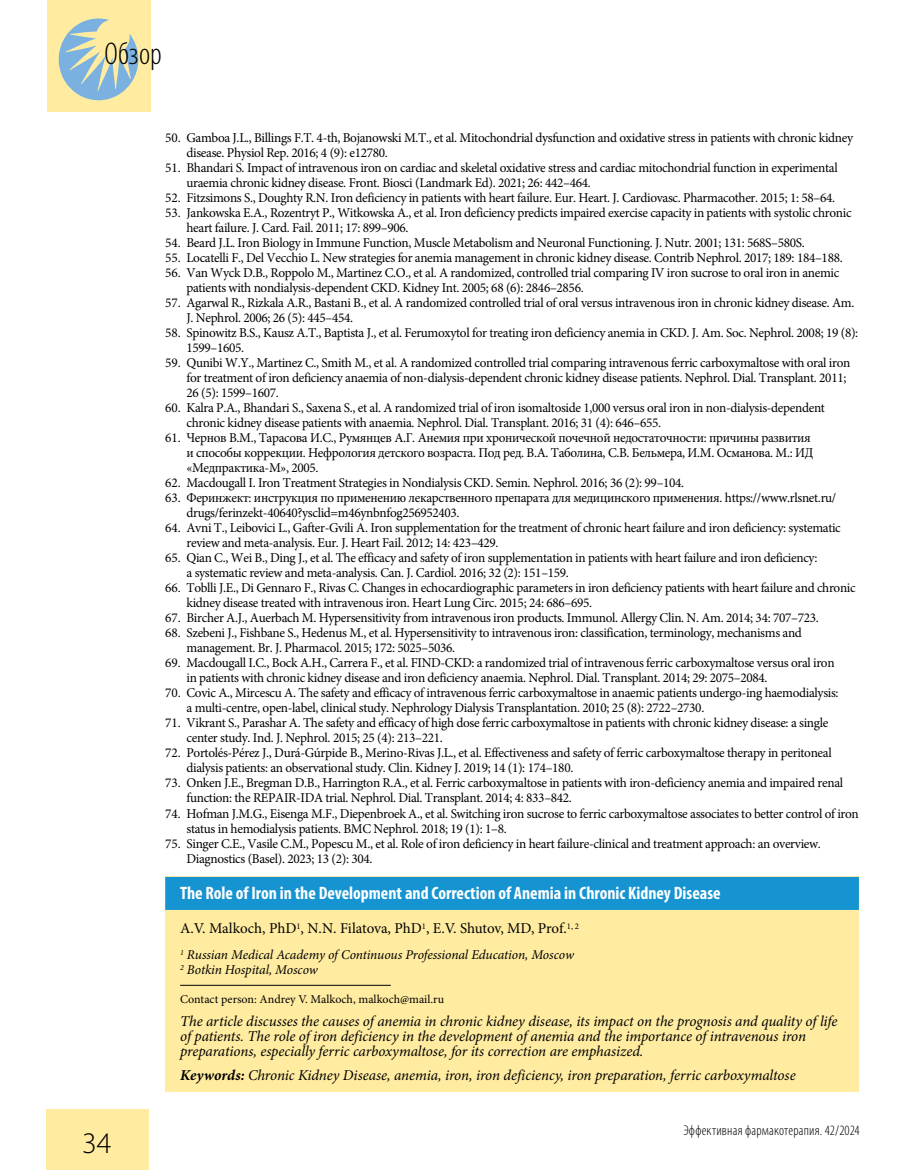
<style>
.page{position:relative;width:915px;height:1170px;background:#fff}
.page>*{position:absolute;margin:0;border:0;box-sizing:border-box;transform-origin:0 0}
.t1{font:300 condensed 31.5px "Myriad Pro";letter-spacing:.005em;color:#000}
.t2{font:300 30px "Myriad Pro";color:#000}
.t3{font:700 condensed 18px "Myriad Pro";color:#fff}
.t4{font:italic 15px/15px "Minion Pro";letter-spacing:-.005em;color:#000}
.t5{font:15px "Minion Pro";letter-spacing:-.005em;color:#000}
.t6{font:300 condensed 14.25px "Myriad Pro";letter-spacing:.015em;color:#000}
.t7{font:13.5px/15px "Minion Pro";letter-spacing:-.025em;color:#000}
.t8{font:italic 13.5px/15px "Minion Pro";letter-spacing:-.01em;color:#000}
.t9{font:12px "Minion Pro";color:#000}
.s1{font-weight:700}
</style>
<div class="page">
<div style="left:47px;top:1108px;width:102px;height:61px;background:#ffeca1"></div>
<div style="left:47px;top:0;width:103px;height:112px;background:#ffeca1"></div>
<svg style="left:59px;top:18px;width:79px;height:82px"></svg>
<div style="left:165px;top:876px;width:693px;height:215px;background:#ffeca1"></div>
<div style="left:165px;top:876px;width:693px;height:33px;background:#1694d2"></div>
<hr style="left:180px;top:984px;width:210px;height:1px;background:#000">
<h1 class="t1" style="left:104px;top:35px;width:59px">Обзор</h1>
<h2 class="t2" style="left:82px;top:1126px;width:31px">34</h2>
<p class="t7" style="left:186px;top:130px;width:668px;text-indent:-21px">50. Gamboa J.L., Billings F.T. 4-th, Bojanowski M.T., et al. Mitochondrial dysfunction and oxidative stress in patients with chronic kidney disease. Physiol Rep. 2016; 4 (9): e12780.</p>
<p class="t7" style="left:186px;top:160px;width:652px;text-indent:-21px">51. Bhandari S. Impact of intravenous iron on cardiac and skeletal oxidative stress and cardiac mitochondrial function in experimental uraemia chronic kidney disease. Front. Biosci (Landmark Ed). 2021; 26: 442–464.</p>
<p class="t7" style="left:165px;top:190px;width:671px">52. Fitzsimons S., Doughty R.N. Iron deficiency in patients with heart failure. Eur. Heart. J. Cardiovasc. Pharmacother. 2015; 1: 58–64.</p>
<p class="t7" style="left:186px;top:205px;width:666px;text-indent:-21px">53. Jankowska E.A., Rozentryt P., Witkowska A., et al. Iron deficiency predicts impaired exercise capacity in patients with systolic chronic heart failure. J. Card. Fail. 2011; 17: 899–906.</p>
<p class="t7" style="left:165px;top:235px;width:641px">54. Beard J.L. Iron Biology in Immune Function, Muscle Metabolism and Neuronal Functioning. J. Nutr. 2001; 131: 568S–580S.</p>
<p class="t7" style="left:165px;top:250px;width:678px">55. Locatelli F., Del Vecchio L. New strategies for anemia management in chronic kidney disease. Contrib Nephrol. 2017; 189: 184–188.</p>
<p class="t7" style="left:186px;top:265px;width:654px;text-indent:-21px">56. Van Wyck D.B., Roppolo M., Martinez C.O., et al. A randomized, controlled trial comparing IV iron sucrose to oral iron in anemic patients with nondialysis-dependent CKD. Kidney Int. 2005; 68 (6): 2846–2856.</p>
<p class="t7" style="left:186px;top:295px;width:669px;text-indent:-21px">57. Agarwal R., Rizkala A.R., Bastani B., et al. A randomized controlled trial of oral versus intravenous iron in chronic kidney disease. Am.<br>J. Nephrol. 2006; 26 (5): 445–454.</p>
<p class="t7" style="left:186px;top:325px;width:673px;text-indent:-21px">58. Spinowitz B.S., Kausz A.T., Baptista J., et al. Ferumoxytol for treating iron deficiency anemia in CKD. J. Am. Soc. Nephrol. 2008; 19 (8):<br>1599–1605.</p>
<p class="t7" style="left:186px;top:355px;width:665px;text-indent:-21px">59. Qunibi W.Y., Martinez C., Smith M., et al. A randomized controlled trial comparing intravenous ferric carboxymaltose with oral iron for treatment of iron deficiency anaemia of non-dialysis-dependent chronic kidney disease patients. Nephrol. Dial. Transplant. 2011;<br>26 (5): 1599–1607.</p>
<p class="t7" style="left:186px;top:400px;width:639px;text-indent:-21px">60. Kalra P.A., Bhandari S., Saxena S., et al. A randomized trial of iron isomaltoside 1,000 versus oral iron in non-dialysis-dependent chronic kidney disease patients with anaemia. Nephrol. Dial. Transplant. 2016; 31 (4): 646–655.</p>
<p class="t7" style="left:186px;top:430px;width:628px;text-indent:-21px">61. Чернов В.М., Тарасова И.С., Румянцев А.Г. Анемия при хронической почечной недостаточности: причины развития и способы коррекции. Нефрология детского возраста. Под ред. В.А. Таболина, С.В. Бельмера, И.М. Османова. М.: ИД «Медпрактика-М», 2005.</p>
<p class="t7" style="left:165px;top:475px;width:520px">62. Macdougall I. Iron Treatment Strategies in Nondialysis CKD. Semin. Nephrol. 2016; 36 (2): 99–104.</p>
<p class="t7" style="left:186px;top:490px;width:651px;text-indent:-21px">63. Феринжект: инструкция по применению лекарственного препарата для медицинского применения. https://www.rlsnet.ru/ drugs/ferinzekt-40640?ysclid=m46ynbnfog256952403.</p>
<p class="t7" style="left:186px;top:520px;width:655px;text-indent:-21px">64. Avni T., Leibovici L., Gafter-Gvili A. Iron supplementation for the treatment of chronic heart failure and iron deficiency: systematic review and meta-analysis. Eur. J. Heart Fail. 2012; 14: 423–429.</p>
<p class="t7" style="left:186px;top:550px;width:632px;text-indent:-21px">65. Qian C., Wei B., Ding J., et al. The efficacy and safety of iron supplementation in patients with heart failure and iron deficiency: a systematic review and meta-analysis. Can. J. Cardiol. 2016; 32 (2): 151–159.</p>
<p class="t7" style="left:186px;top:580px;width:670px;text-indent:-21px">66. Toblli J.E., Di Gennaro F., Rivas C. Changes in echocardiographic parameters in iron deficiency patients with heart failure and chronic kidney disease treated with intravenous iron. Heart Lung Circ. 2015; 24: 686–695.</p>
<p class="t7" style="left:165px;top:610px;width:654px">67. Bircher A.J., Auerbach M. Hypersensitivity from intravenous iron products. Immunol. Allergy Clin. N. Am. 2014; 34: 707–723.</p>
<p class="t7" style="left:186px;top:625px;width:616px;text-indent:-21px">68. Szebeni J., Fishbane S., Hedenus M., et al. Hypersensitivity to intravenous iron: classification, terminology, mechanisms and management. Br. J. Pharmacol. 2015; 172: 5025–5036.</p>
<p class="t7" style="left:186px;top:655px;width:649px;text-indent:-21px">69. Macdougall I.C., Bock A.H., Carrera F., et al. FIND-CKD: a randomized trial of intravenous ferric carboxymaltose versus oral iron in patients with chronic kidney disease and iron deficiency anaemia. Nephrol. Dial. Transplant. 2014; 29: 2075–2084.</p>
<p class="t7" style="left:186px;top:685px;width:653px;text-indent:-21px">70. Covic A., Mircescu A. The safety and efficacy of intravenous ferric carboxymaltose in anaemic patients undergo-ing haemodialysis: a multi-centre, open-label, clinical study. Nephrology Dialysis Transplantation. 2010; 25 (8): 2722–2730.</p>
<p class="t7" style="left:186px;top:715px;width:643px;text-indent:-21px">71. Vikrant S., Parashar A. The safety and efficacy of high dose ferric carboxymaltose in patients with chronic kidney disease: a single center study. Ind. J. Nephrol. 2015; 25 (4): 213–221.</p>
<p class="t7" style="left:186px;top:745px;width:646px;text-indent:-21px">72. Portolés-Pérez J., Durá-Gúrpide B., Merino-Rivas J.L., et al. Effectiveness and safety of ferric carboxymaltose therapy in peritoneal dialysis patients: an observational study. Clin. Kidney J. 2019; 14 (1): 174–180.</p>
<p class="t7" style="left:186px;top:775px;width:658px;text-indent:-21px">73. Onken J.E., Bregman D.B., Harrington R.A., et al. Ferric carboxymaltose in patients with iron-deficiency anemia and impaired renal function: the REPAIR-IDA trial. Nephrol. Dial. Transplant. 2014; 4: 833–842.</p>
<p class="t7" style="left:186px;top:805px;width:673px;text-indent:-21px">74. Hofman J.M.G., Eisenga M.F., Diepenbroek A., et al. Switching iron sucrose to ferric carboxymaltose associates to better control of iron status in hemodialysis patients. BMC Nephrol. 2018; 19 (1): 1–8.</p>
<p class="t7" style="left:186px;top:835px;width:635px;text-indent:-21px">75. Singer C.E., Vasile C.M., Popescu M., et al. Role of iron deficiency in heart failure-clinical and treatment approach: an overview.<br>Diagnostics (Basel). 2023; 13 (2): 304.</p>
<h3 class="t3" style="left:180px;top:881px;width:541px">The Role of Iron in the Development and Correction of Anemia in Chronic Kidney Disease</h3>
<p class="t5" style="left:180px;top:918px;width:400px">A.V. Malkoch, PhD<sup>1</sup>, N.N. Filatova, PhD<sup>1</sup>, E.V. Shutov, MD, Prof.<sup>1,</sup> <sup>2</sup></p>
<p class="t8" style="left:180px;top:947px;width:395px"><sup>1</sup> Russian Medical Academy of Continuous Professional Education, Moscow<br><sup>2</sup> Botkin Hospital, Moscow</p>
<p class="t9" style="left:180px;top:990px;width:265px">Contact person: Andrey V. Malkoch, malkoch@mail.ru</p>
<p class="t4" style="left:180px;top:1013px;width:658px">The article discusses the causes of anemia in chronic kidney disease, its impact on the prognosis and quality of life of patients. The role of iron deficiency in the development of anemia and the importance of intravenous iron preparations, especially ferric carboxymaltose, for its correction are emphasized.</p>
<p class="t4" style="left:180px;top:1067px;width:617px"><span class="s1">Keywords:</span> Chronic Kidney Disease, anemia, iron, iron deficiency, iron preparation, ferric carboxymaltose</p>
<p class="t6" style="left:683px;top:1121px;width:178px">Эффективная фармакотерапия. 42/2024</p>
</div>
